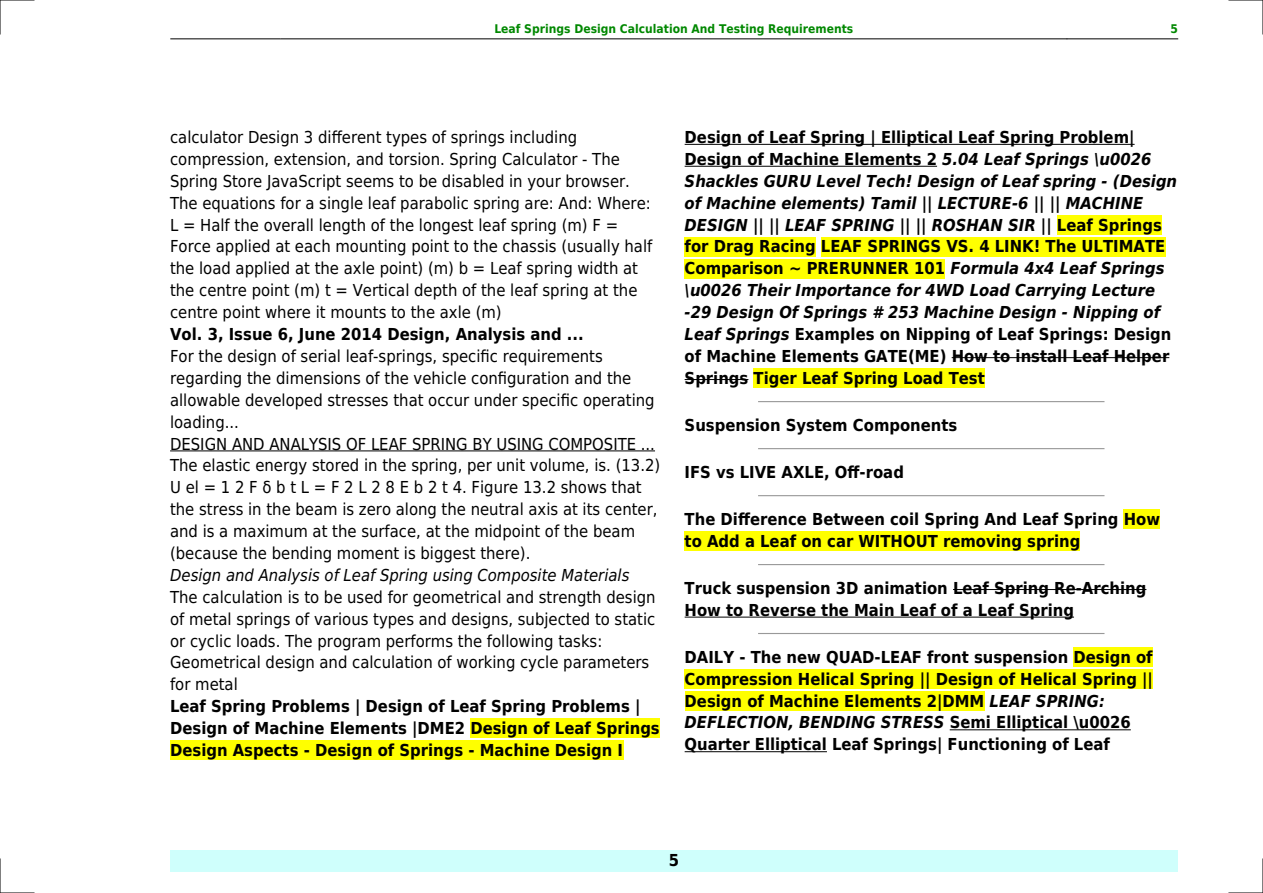
<style>
.page{position:relative;width:1263px;height:893px;background:#fff}
.page>*{position:absolute;margin:0;border:0;box-sizing:border-box;transform-origin:0 0}
.t1{font:16.5px/21.9px "DejaVu Sans Condensed";color:#000}
.t2{font:700 16.5px/21.9px "DejaVu Sans Condensed";color:#000}
.t3{font:italic 700 16.5px/21.9px "DejaVu Sans Condensed";color:#000}
.t4{font:italic 16.5px "DejaVu Sans Condensed";color:#000}
.t5{font:700 12px "DejaVu Sans Condensed";color:#080}
.s1{font-style:normal}
.s2{font-style:italic}
</style>
<div class="page">
<hr style="left:170px;top:39px;width:111px;height:1px;background:#000">
<hr style="left:281px;top:39px;width:786px;height:1px;background:#000">
<hr style="left:1067px;top:39px;width:111px;height:1px;background:#000">
<div style="left:170px;top:850px;width:1008px;height:22px;background:#cffffc"></div>
<hr style="left:170px;top:451px;width:485px;height:1px;background:#000">
<div style="left:470px;top:719px;width:190px;height:19px;background:#ff0"></div>
<div style="left:170px;top:741px;width:453px;height:19px;background:#ff0"></div>
<hr style="left:685px;top:144px;width:449px;height:1px;background:#000">
<hr style="left:685px;top:166px;width:252px;height:1px;background:#000">
<div style="left:1057px;top:215px;width:105px;height:19px;background:#ff0"></div>
<div style="left:685px;top:237px;width:131px;height:19px;background:#ff0"></div>
<div style="left:821px;top:237px;width:344px;height:19px;background:#ff0"></div>
<div style="left:685px;top:259px;width:260px;height:19px;background:#ff0"></div>
<hr style="left:952px;top:357px;width:217px;height:1px;background:#000">
<hr style="left:685px;top:379px;width:63px;height:1px;background:#000">
<div style="left:754px;top:368px;width:231px;height:20px;background:#ff0"></div>
<hr style="left:759px;top:401px;width:345px;height:1px;background:#999">
<hr style="left:759px;top:448px;width:345px;height:1px;background:#999">
<hr style="left:759px;top:495px;width:345px;height:1px;background:#999">
<div style="left:1124px;top:510px;width:36px;height:19px;background:#ff0"></div>
<div style="left:685px;top:531px;width:395px;height:20px;background:#ff0"></div>
<hr style="left:759px;top:564px;width:345px;height:1px;background:#999">
<hr style="left:953px;top:589px;width:193px;height:1px;background:#000">
<hr style="left:685px;top:617px;width:389px;height:1px;background:#000">
<hr style="left:759px;top:633px;width:345px;height:1px;background:#999">
<div style="left:1073px;top:647px;width:80px;height:20px;background:#ff0"></div>
<div style="left:685px;top:669px;width:468px;height:19px;background:#ff0"></div>
<div style="left:685px;top:691px;width:299px;height:19px;background:#ff0"></div>
<hr style="left:950px;top:729px;width:181px;height:1px;background:#000">
<hr style="left:685px;top:751px;width:142px;height:1px;background:#000">
<hr style="left:0;top:0;width:34px;height:1px;background:#000">
<hr style="left:1229px;top:0;width:34px;height:1px;background:#000">
<hr style="left:0;top:892px;width:34px;height:1px;background:#000">
<hr style="left:1229px;top:892px;width:34px;height:1px;background:#000">
<hr style="left:0;top:0;width:1px;height:34px;background:#000">
<hr style="left:0;top:859px;width:1px;height:34px;background:#000">
<hr style="left:1262px;top:0;width:1px;height:34px;background:#000">
<hr style="left:1262px;top:859px;width:1px;height:34px;background:#000">
<p class="t5" style="left:494px;top:21px;width:360px">Leaf Springs Design Calculation And Testing Requirements</p>
<p class="t5" style="left:1170px;top:21px;width:9px">5</p>
<p class="t1" style="left:170px;top:126px;width:484px">calculator Design 3 different types of springs including compression, extension, and torsion. Spring Calculator - The Spring Store JavaScript seems to be disabled in your browser.<br>The equations for a single leaf parabolic spring are: And: Where:<br>L = Half the overall length of the longest leaf spring (m) F = Force applied at each mounting point to the chassis (usually half the load applied at the axle point) (m) b = Leaf spring width at the centre point (m) t = Vertical depth of the leaf spring at the centre point where it mounts to the axle (m)</p>
<p class="t2" style="left:170px;top:323px;width:415px">Vol. 3, Issue 6, June 2014 Design, Analysis and ...</p>
<p class="t1" style="left:170px;top:345px;width:492px">For the design of serial leaf-springs, specific requirements regarding the dimensions of the vehicle configuration and the allowable developed stresses that occur under specific operating loading...<br>DESIGN AND ANALYSIS OF LEAF SPRING BY USING COMPOSITE ...<br>The elastic energy stored in the spring, per unit volume, is. (13.2)<br>U el = 1 2 F b t L = F 2 L 2 8 E b 2 t 4. Figure 13.2 shows that the stress in the beam is zero along the neutral axis at its center, and is a maximum at the surface, at the midpoint of the beam (because the bending moment is biggest there).</p>
<p class="t4" style="left:170px;top:566px;width:461px">Design and Analysis of Leaf Spring using Composite Materials</p>
<p class="t1" style="left:170px;top:586px;width:487px">The calculation is to be used for geometrical and strength design of metal springs of various types and designs, subjected to static or cyclic loads. The program performs the following tasks:<br>Geometrical design and calculation of working cycle parameters for metal</p>
<p class="t2" style="left:170px;top:696px;width:491px">Leaf Spring Problems | Design of Leaf Spring Problems |<br>Design of Machine Elements |DME2 Design of Leaf Springs<br>Design Aspects - Design of Springs - Machine Design I</p>
<p class="t3" style="left:685px;top:126px;width:494px"><span class="s1">Design of Leaf Spring | Elliptical Leaf Spring Problem| Design of Machine Elements 2</span> 5.04 Leaf Springs \u0026<br>Shackles GURU Level Tech! Design of Leaf spring - (Design of Machine elements) Tamil || LECTURE-6 || || MACHINE DESIGN || || LEAF SPRING || || ROSHAN SIR || <span class="s1">Leaf Springs for Drag Racing LEAF SPRINGS VS. 4 LINK! The ULTIMATE Comparison ~ PRERUNNER 101</span> Formula 4x4 Leaf Springs \u0026 Their Importance for 4WD Load Carrying Lecture -29 Design Of Springs # 253 Machine Design - Nipping of Leaf Springs <span class="s1">Examples on Nipping of Leaf Springs: Design of Machine Elements GATE(ME) How to install Leaf Helper Springs Tiger Leaf Spring Load Test</span></p>
<p class="t2" style="left:685px;top:414px;width:274px">Suspension System Components</p>
<p class="t2" style="left:685px;top:461px;width:221px">IFS vs LIVE AXLE, Off-road</p>
<p class="t2" style="left:685px;top:508px;width:477px">The Difference Between coil Spring And Leaf Spring How to Add a Leaf on car WITHOUT removing spring</p>
<p class="t2" style="left:685px;top:577px;width:463px">Truck suspension 3D animation Leaf Spring Re-Arching<br>How to Reverse the Main Leaf of a Leaf Spring</p>
<p class="t2" style="left:685px;top:646px;width:470px">DAILY - The new QUAD-LEAF front suspension Design of Compression Helical Spring || Design of Helical Spring || Design of Machine Elements 2|DMM <span class="s2">LEAF SPRING:<br>DEFLECTION, BENDING STRESS</span> Semi Elliptical \u0026<br>Quarter Elliptical Leaf Springs| Functioning of Leaf</p>
<p class="t2" style="left:669px;top:850px;width:12px">5</p>
</div>
